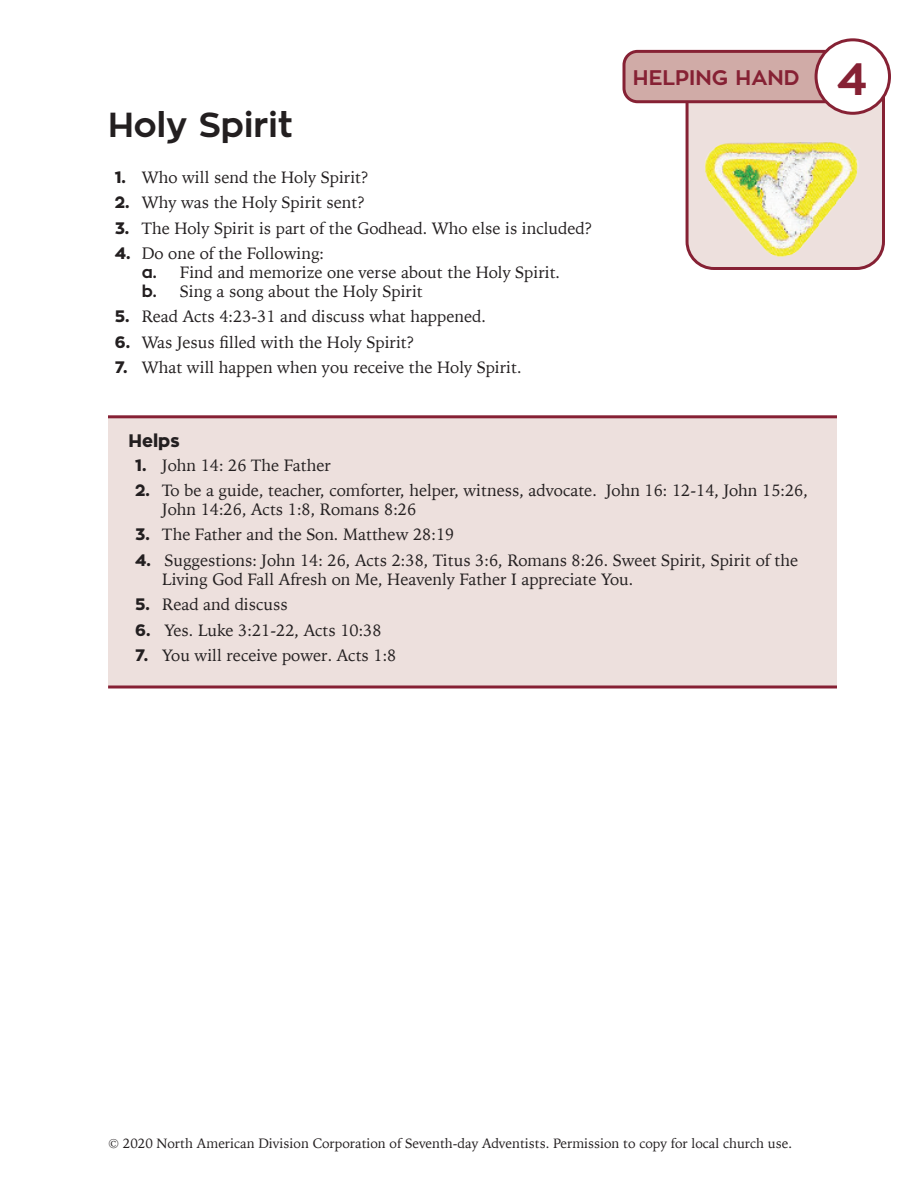
<style>
.page{position:relative;width:918px;height:1188px;background:#fff}
.page>*{position:absolute;margin:0;border:0;box-sizing:border-box;transform-origin:0 0}
.t1{font:700 45px "Zona Pro";color:#862134}
.Subhead_1{font:700 34.5px "Zona Pro";color:#231f20}
.Sub_heading_2_Gray{font:700 21px "Zona Pro";color:#862134}
.Subhead_3{font:800 18px "Zona Pro";color:#231f20}
.Indent_1{font:16.5px/18.8px "Iowan Old Style";color:#231f20}
.t2{font:13.5px "Iowan Old Style";color:#231f20}
.s1{font-family:"Zona Pro";font-weight:800}
.s2{font-family:"Zona Pro";font-weight:700}
</style>
<div class="page">
<div style="left:108px;top:418px;width:729px;height:268px;background:#ede0dd"></div>
<hr style="left:108px;top:415px;width:729px;height:3px;background:#862134">
<hr style="left:108px;top:686px;width:729px;height:2px;background:#862134">
<svg style="left:622px;top:48px;width:265px;height:222px"></svg>
<div style="left:816px;top:40px;width:74px;height:73px;background:#fff;border-radius:50%"></div>
<div style="left:815px;top:38px;width:76px;height:77px;border:3px solid #862134;border-radius:50%"></div>
<img style="left:699px;top:131px;width:169px;height:132px">
<p class="Subhead_1" style="left:108px;top:102px;width:186px">Holy Spirit</p>
<p class="Indent_1" style="left:115px;top:167px;width:256px"><span class="s1">1.</span> Who will send the Holy Spirit?</p>
<p class="Indent_1" style="left:115px;top:192px;width:252px"><span class="s1">2.</span> Why was the Holy Spirit sent?</p>
<p class="Indent_1" style="left:115px;top:218px;width:479px"><span class="s1">3.</span> The Holy Spirit is part of the Godhead. Who else is included?</p>
<p class="Indent_1" style="left:115px;top:243px;width:211px"><span class="s1">4.</span> Do one of the Following:</p>
<p class="Indent_1" style="left:142px;top:262px;width:420px"><span class="s2">a.</span> Find and memorize one verse about the Holy Spirit.</p>
<p class="Indent_1" style="left:142px;top:281px;width:283px"><span class="s2">b.</span> Sing a song about the Holy Spirit</p>
<p class="Indent_1" style="left:115px;top:306px;width:373px"><span class="s1">5.</span> Read Acts 4:23-31 and discuss what happened.</p>
<p class="Indent_1" style="left:115px;top:332px;width:301px"><span class="s1">6.</span> Was Jesus filled with the Holy Spirit?</p>
<p class="Indent_1" style="left:115px;top:357px;width:408px"><span class="s1">7.</span> What will happen when you receive the Holy Spirit.</p>
<p class="Sub_heading_2_Gray" style="left:633px;top:64px;width:168px">HELPING HAND</p>
<p class="t1" style="left:837px;top:50px;width:32px">4</p>
<p class="Subhead_3" style="left:129px;top:429px;width:53px">Helps</p>
<p class="Indent_1" style="left:135px;top:455px;width:197px"><span class="s1">1.</span> John 14: 26 The Father</p>
<p class="Indent_1" style="left:162px;top:480px;width:647px;text-indent:-27px"><span class="s1">2.</span> To be a guide, teacher, comforter, helper, witness, advocate. John 16: 12-14, John 15:26,<br>John 14:26, Acts 1:8, Romans 8:26</p>
<p class="Indent_1" style="left:135px;top:525px;width:321px"><span class="s1">3.</span> The Father and the Son. Matthew 28:19</p>
<p class="Indent_1" style="left:162px;top:550px;width:638px;text-indent:-27px"><span class="s1">4.</span> Suggestions: John 14: 26, Acts 2:38, Titus 3:6, Romans 8:26. Sweet Spirit, Spirit of the<br>Living God Fall Afresh on Me, Heavenly Father I appreciate You.</p>
<p class="Indent_1" style="left:135px;top:594px;width:154px"><span class="s1">5.</span> Read and discuss</p>
<p class="Indent_1" style="left:135px;top:620px;width:248px"><span class="s1">6.</span> Yes. Luke 3:21-22, Acts 10:38</p>
<p class="Indent_1" style="left:135px;top:645px;width:263px"><span class="s1">7.</span> You will receive power. Acts 1:8</p>
<p class="t2" style="left:108px;top:1131px;width:686px">© 2020 North American Division Corporation of Seventh-day Adventists. Permission to copy for local church use.</p>
</div>
